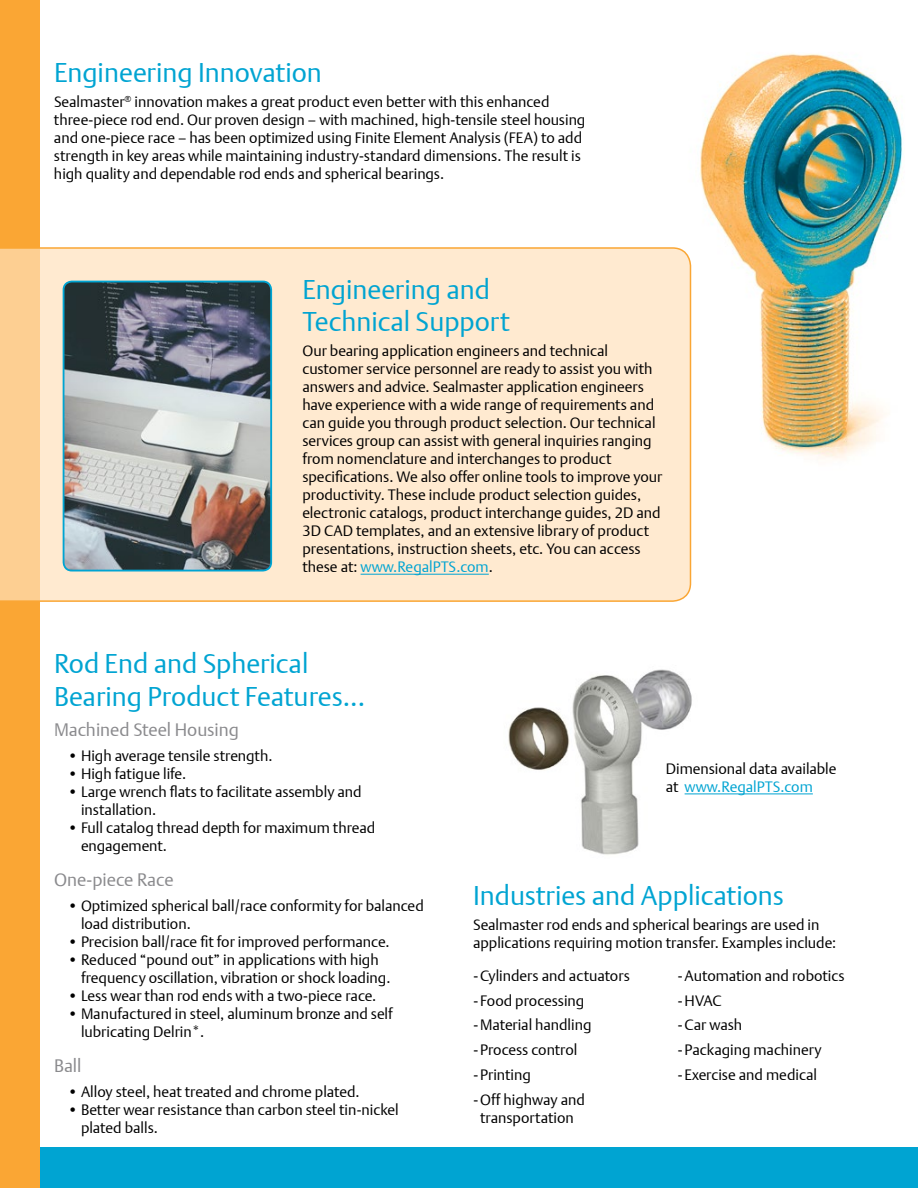
<style>
.page{position:relative;width:918px;height:1188px;background:#fff}
.page>*{position:absolute;margin:0;border:0;box-sizing:border-box;transform-origin:0 0}
.t1{font:300 27px/33px "DTL Argo T";color:#00a4d2}
.t2{font:300 18px "DTL Argo T";color:#8a8a8d}
.t3{font:300 15px/18px "DTL Argo T";color:#000}
.s1{color:#00a4d2}
</style>
<div class="page">
<div style="left:0;top:1148px;width:918px;height:40px;background:#00a4d2"></div>
<div style="left:0;top:0;width:40px;height:1188px;background:#faa634"></div>
<img style="left:691px;top:53px;width:212px;height:533px">
<img style="left:508px;top:669px;width:215px;height:186px">
<hr style="left:685px;top:794px;width:128px;height:1px;background:#00a4d2">
<svg style="left:0;top:247px;width:691px;height:355px;background:#fee7c9"></svg>
<hr style="left:361px;top:574px;width:128px;height:1px;background:#00a4d2">
<img style="left:64px;top:282px;width:207px;height:288px">
<div style="left:63px;top:281px;width:209px;height:291px;border:2px solid #00a4d2;border-radius:8px"></div>
<h1 class="t1" style="left:54px;top:56px;width:269px">Engineering Innovation</h1>
<p class="t3" style="left:54px;top:93px;width:533px">Sealmaster<sup>®</sup> innovation makes a great product even better with this enhanced three-piece rod end. Our proven design – with machined, high-tensile steel housing and one-piece race – has been optimized using Finite Element Analysis (FEA) to add strength in key areas while maintaining industry-standard dimensions. The result is high quality and dependable rod ends and spherical bearings.</p>
<h1 class="t1" style="left:302px;top:273px;width:209px;line-height:32.4px">Engineering and<br>Technical Support</h1>
<p class="t3" style="left:302px;top:342px;width:362px">Our bearing application engineers and technical customer service personnel are ready to assist you with answers and advice. Sealmaster application engineers have experience with a wide range of requirements and can guide you through product selection. Our technical services group can assist with general inquiries ranging from nomenclature and interchanges to product specifications. We also offer online tools to improve your productivity. These include product selection guides, electronic catalogs, product interchange guides, 2D and 3D CAD templates, and an extensive library of product presentations, instruction sheets, etc. You can access these at: <span class="s1">www.RegalPTS.com</span>.</p>
<h1 class="t1" style="left:54px;top:647px;width:313px">Rod End and Spherical<br>Bearing Product Features...</h1>
<p class="t2" style="left:54px;top:719px;width:186px">Machined Steel Housing</p>
<p class="t3" style="left:68px;top:747px;width:207px">• High average tensile strength.</p>
<p class="t3" style="left:68px;top:765px;width:120px">• High fatigue life.</p>
<p class="t3" style="left:81px;top:783px;width:282px;text-indent:-14px">• Large wrench flats to facilitate assembly and installation.</p>
<p class="t3" style="left:81px;top:819px;width:296px;text-indent:-14px">• Full catalog thread depth for maximum thread engagement.</p>
<p class="t2" style="left:54px;top:869px;width:121px">One-piece Race</p>
<p class="t3" style="left:81px;top:897px;width:344px;text-indent:-14px">• Optimized spherical ball/race conformity for balanced load distribution.</p>
<p class="t3" style="left:68px;top:933px;width:324px">• Precision ball/race fit for improved performance.</p>
<p class="t3" style="left:81px;top:951px;width:311px;text-indent:-14px">• Reduced “pound out” in applications with high frequency oscillation, vibration or shock loading.</p>
<p class="t3" style="left:68px;top:987px;width:310px">• Less wear than rod ends with a two-piece race.</p>
<p class="t3" style="left:81px;top:1005px;width:313px;text-indent:-14px">• Manufactured in steel, aluminum bronze and self lubricating Delrin*.</p>
<p class="t2" style="left:54px;top:1055px;width:29px">Ball</p>
<p class="t3" style="left:68px;top:1082px;width:294px">• Alloy steel, heat treated and chrome plated.</p>
<p class="t3" style="left:81px;top:1100px;width:319px;text-indent:-14px">• Better wear resistance than carbon steel tin-nickel plated balls.</p>
<p class="t3" style="left:666px;top:759px;width:172px">Dimensional data available at <span class="s1">www.RegalPTS.com</span></p>
<h1 class="t1" style="left:473px;top:879px;width:313px">Industries and Applications</h1>
<p class="t3" style="left:473px;top:916px;width:365px">Sealmaster rod ends and spherical bearings are used in applications requiring motion transfer. Examples include:</p>
<p class="t3" style="left:473px;top:966px;width:158px">-Cylinders and actuators</p>
<p class="t3" style="left:473px;top:988px;width:120px;line-height:24.8px">- Food processing -Material handling -Process control -Printing<br>-Off highway and</p>
<p class="t3" style="left:480px;top:1108px;width:95px">transportation</p>
<p class="t3" style="left:678px;top:963px;width:168px;line-height:24.8px">-Automation and robotics -HVAC<br>-Car wash<br>-Packaging machinery</p>
<p class="t3" style="left:678px;top:1065px;width:141px">- Exercise and medical</p>
</div>
